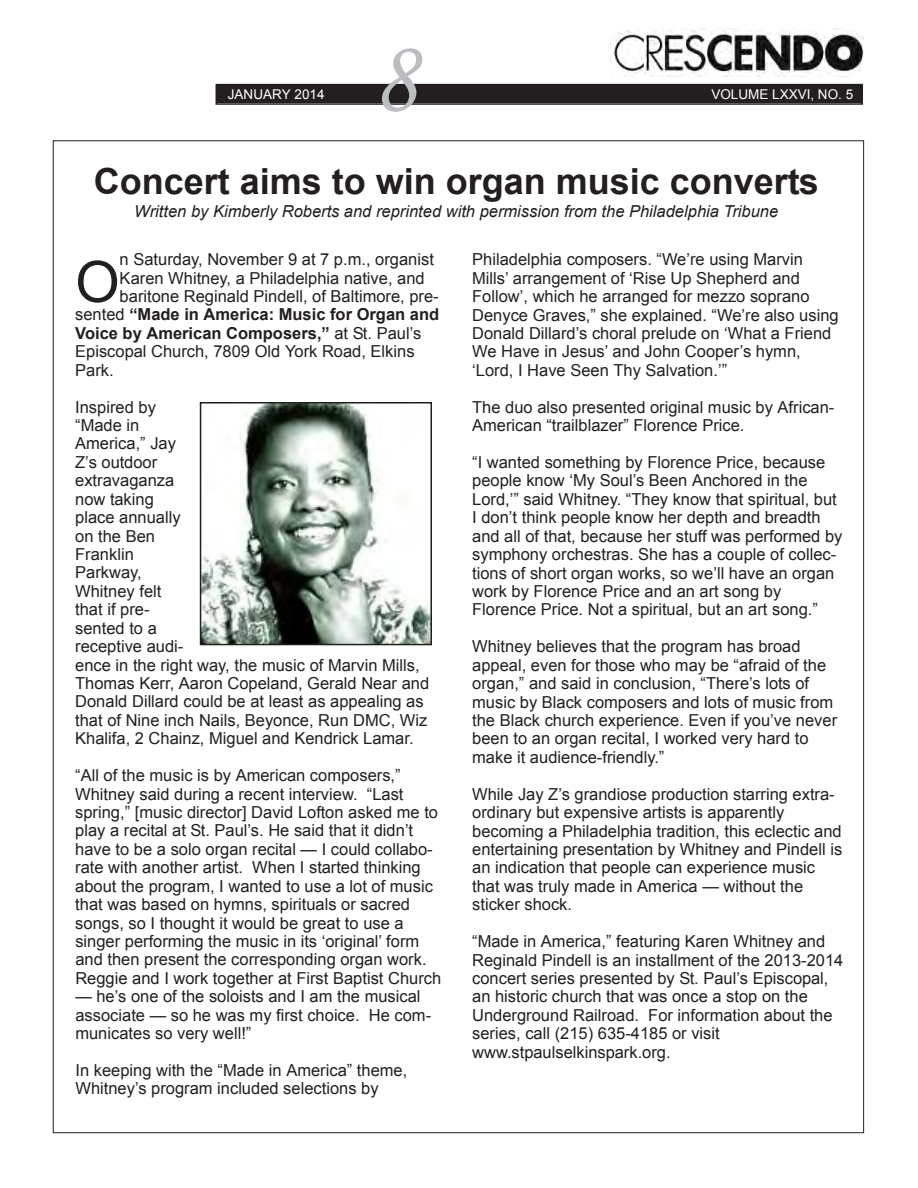
<style>
.page{position:relative;width:918px;height:1188px;background:#fff}
.page>*{position:absolute;margin:0;border:0;box-sizing:border-box;transform-origin:0 0}
.t1{font:italic 90px "Calisto";color:#bcbdc0}
.t2{font:57.15px "Arial";color:#231f20}
.t3{font:700 36px "Arial";color:#231f20}
.t4{font:16.5px/18.5px "Arial";color:#231f20}
.t5{font:italic 16.5px "Arial";color:#231f20}
.t6{font:700 16.5px "Arial";color:#231f20}
.t7{font:13.5px "Arial";color:#fff}
.s1{font-weight:400}
</style>
<div class="page">
<div style="left:217px;top:85px;width:645px;height:18px;background:#231f20"></div>
<div style="left:216px;top:84px;width:647px;height:21px;border:2px solid #231f20"></div>
<img style="left:613px;top:29px;width:251px;height:48px">
<img style="left:203px;top:405px;width:226px;height:237px">
<div style="left:200px;top:402px;width:232px;height:243px;border:2px solid #231f20"></div>
<p class="t7" style="left:228px;top:86px;width:98px">JANUARY 2014</p>
<h1 class="t1" style="left:377px;top:28px;width:44px">8</h1>
<p class="t7" style="left:711px;top:86px;width:143px">VOLUME LXXVI, NO. 5</p>
<h3 class="t3" style="left:94px;top:158px;width:727px">Concert aims to win organ music converts</h3>
<p class="t5" style="left:134px;top:202px;width:646px">Written by Kimberly Roberts and reprinted with permission from the Philadelphia Tribune</p>
<h2 class="t2" style="left:75px;top:250px;width:46px">O</h2>
<p class="t4" style="left:120px;top:250px;width:316px">n Saturday, November 9 at 7 p.m., organist</p>
<p class="t4" style="left:120px;top:269px;width:307px">Karen Whitney, a Philadelphia native, and</p>
<p class="t4" style="left:120px;top:287px;width:321px">baritone Reginald Pindell, of Baltimore, pre-</p>
<p class="t6" style="left:75px;top:304px;width:366px"><span class="s1">sented</span> “Made in America: Music for Organ and</p>
<p class="t6" style="left:75px;top:322px;width:348px">Voice by American Composers,” <span class="s1">at St. Paul’s</span></p>
<p class="t4" style="left:75px;top:342px;width:341px">Episcopal Church, 7809 Old York Road, Elkins</p>
<p class="t4" style="left:75px;top:361px;width:40px">Park.</p>
<p class="t4" style="left:75px;top:398px;width:355px">Inspired by<br>“Made in<br>America,” Jay<br>Z’s outdoor<br>extravaganza<br>now taking<br>place annually<br>on the Ben<br>Franklin<br>Parkway,<br>Whitney felt<br>that if pre-<br>sented to a<br>receptive audi-<br>ence in the right way, the music of Marvin Mills,<br>Thomas Kerr, Aaron Copeland, Gerald Near and<br>Donald Dillard could be at least as appealing as that of Nine inch Nails, Beyonce, Run DMC, Wiz<br>Khalifa, 2 Chainz, Miguel and Kendrick Lamar.</p>
<p class="t4" style="left:75px;top:766px;width:368px">“All of the music is by American composers,” Whitney said during a recent interview. “Last spring,” [music director] David Lofton asked me to play a recital at St. Paul’s. He said that it didn’t have to be a solo organ recital — I could collabo&shy;rate with another artist. When I started thinking about the program, I wanted to use a lot of music that was based on hymns, spirituals or sacred songs, so I thought it would be great to use a singer performing the music in its ‘original’ form and then present the corresponding organ work.<br>Reggie and I work together at First Baptist Church</p>
<p class="t4" style="left:75px;top:987px;width:357px">— he’s one of the soloists and I am the musical associate — so he was my first choice. He com&shy;municates so very well!”</p>
<p class="t4" style="left:75px;top:1061px;width:333px">In keeping with the “Made in America” theme,<br>Whitney’s program included selections by</p>
<p class="t4" style="left:472px;top:250px;width:368px">Philadelphia composers. “We’re using Marvin Mills’ arrangement of ‘Rise Up Shepherd and Follow’, which he arranged for mezzo soprano Denyce Graves,” she explained. “We’re also using Donald Dillard’s choral prelude on ‘What a Friend We Have in Jesus’ and John Cooper’s hymn, ‘Lord, I Have Seen Thy Salvation.’”</p>
<p class="t4" style="left:472px;top:398px;width:364px">The duo also presented original music by African-<br>American “trailblazer” Florence Price.</p>
<p class="t4" style="left:472px;top:453px;width:372px">“I wanted something by Florence Price, because people know ‘My Soul’s Been Anchored in the Lord,’” said Whitney. “They know that spiritual, but I don’t think people know her depth and breadth and all of that, because her stuff was performed by symphony orchestras. She has a couple of collec&shy;tions of short organ works, so we’ll have an organ work by Florence Price and an art song by Florence Price. Not a spiritual, but an art song.”</p>
<p class="t4" style="left:472px;top:637px;width:366px">Whitney believes that the program has broad appeal, even for those who may be “afraid of the organ,” and said in conclusion, “There’s lots of music by Black composers and lots of music from the Black church experience. Even if you’ve never been to an organ recital, I worked very hard to make it audience-friendly.”</p>
<p class="t4" style="left:472px;top:785px;width:372px">While Jay Z’s grandiose production starring extra&shy;ordinary but expensive artists is apparently becoming a Philadelphia tradition, this eclectic and entertaining presentation by Whitney and Pindell is an indication that people can experience music that was truly made in America — without the sticker shock.</p>
<p class="t4" style="left:472px;top:932px;width:373px">“Made in America,” featuring Karen Whitney and Reginald Pindell is an installment of the 2013-2014 concert series presented by St. Paul’s Episcopal, an historic church that was once a stop on the Underground Railroad. For information about the series, call (215) 635-4185 or visit www.stpaulselkinspark.org.</p>
</div>
